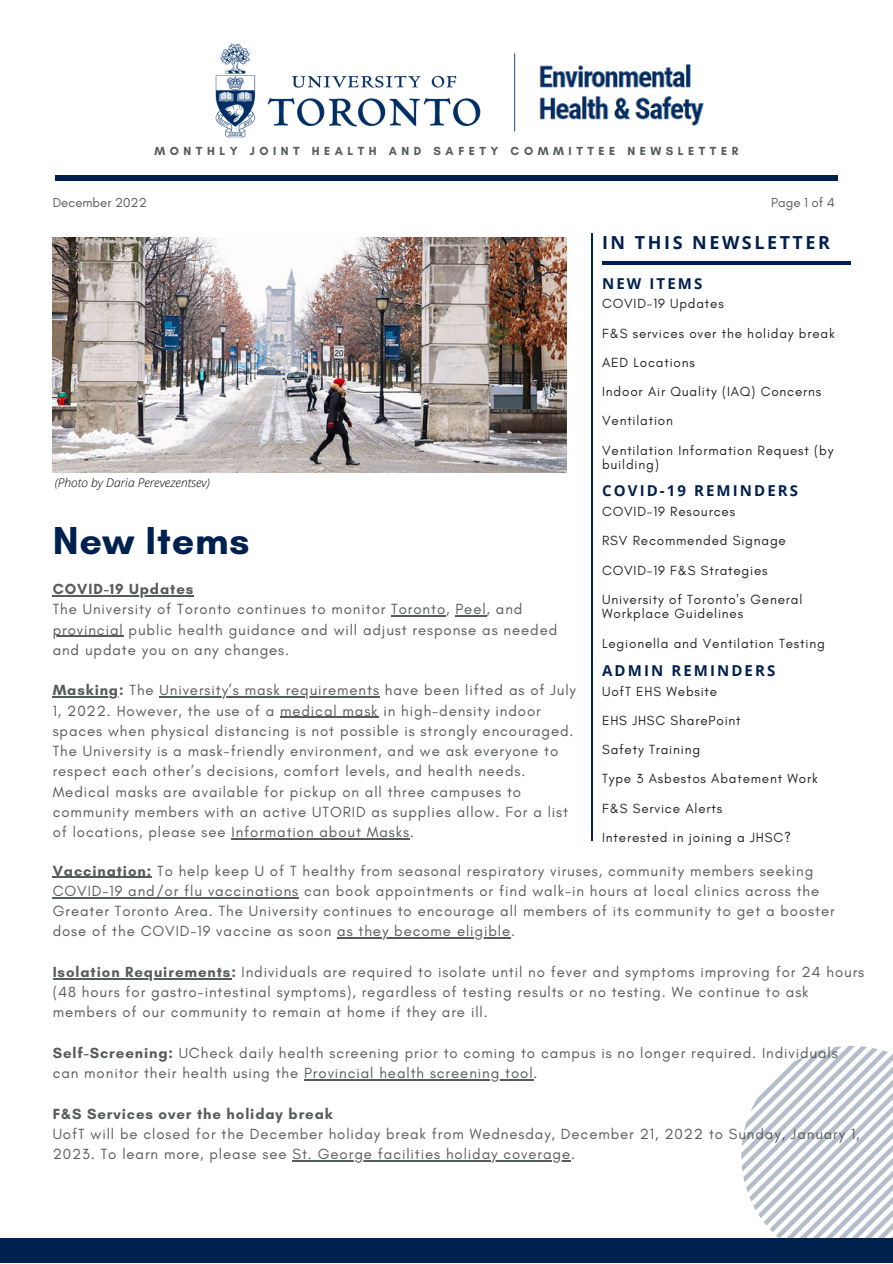
<style>
.page{position:relative;width:893px;height:1264px;background:#fff}
.page>*{position:absolute;margin:0;border:0;box-sizing:border-box;transform-origin:0 0}
.t1{font:700 39.6px "Glacial Indifference";letter-spacing:.02em;color:#00204e}
.t2{font:700 18px "Open Sans";letter-spacing:.14em;color:#00204e}
.t3{font:15px/20.2px "Glacial Indifference";letter-spacing:.06em;color:#565b5b}
.t4{font:700 15px "Glacial Indifference";letter-spacing:.06em;color:#565b5b}
.t5{font:700 15px "Open Sans";letter-spacing:.14em;color:#00204e}
.t6{font:13.5px/29.2px "Glacial Indifference";letter-spacing:.06em;color:#222}
.t7{font:13.2px "Glacial Indifference";color:#565b5b}
.t8{font:italic 300 12px "Open Sans";color:#000}
.t9{font:700 11.85px "Glacial Indifference";letter-spacing:.38em;color:#565b5b}
.s1{font-weight:700}
</style>
<div class="page">
<svg style="left:741px;top:1045px;width:151px;height:192px"></svg>
<div style="left:55px;top:175px;width:782px;height:6px;background:#00204e"></div>
<div style="left:0;top:1237px;width:892px;height:25px;background:#00204e"></div>
<hr style="left:602px;top:261px;width:248px;height:4px;background:#00204e">
<img style="left:539px;top:64px;width:165px;height:62px">
<img style="left:215px;top:43px;width:301px;height:95px">
<hr style="left:591px;top:234px;width:1px;height:607px;background:#00204e">
<img style="left:53px;top:237px;width:513px;height:235px">
<hr style="left:53px;top:595px;width:141px;height:1px;background:#565b5b">
<hr style="left:391px;top:615px;width:55px;height:1px;background:#565b5b">
<hr style="left:455px;top:615px;width:31px;height:1px;background:#565b5b">
<hr style="left:53px;top:635px;width:71px;height:2px;background:#565b5b">
<hr style="left:53px;top:696px;width:66px;height:1px;background:#565b5b">
<hr style="left:159px;top:696px;width:221px;height:1px;background:#565b5b">
<hr style="left:280px;top:716px;width:98px;height:1px;background:#565b5b">
<hr style="left:231px;top:838px;width:179px;height:1px;background:#565b5b">
<hr style="left:53px;top:876px;width:99px;height:1px;background:#565b5b">
<hr style="left:53px;top:897px;width:246px;height:1px;background:#565b5b">
<hr style="left:337px;top:937px;width:174px;height:1px;background:#565b5b">
<hr style="left:53px;top:977px;width:178px;height:2px;background:#565b5b">
<hr style="left:304px;top:1079px;width:229px;height:1px;background:#565b5b">
<hr style="left:292px;top:1160px;width:279px;height:1px;background:#565b5b">
<p class="t9" style="left:154px;top:144px;width:585px">MONTHLY JOINT HEALTH AND SAFETY COMMITTEE NEWSLETTER</p>
<p class="t7" style="left:53px;top:194px;width:96px">December 2022</p>
<p class="t7" style="left:771px;top:194px;width:65px">Page 1 of 4</p>
<p class="t2" style="left:602px;top:230px;width:229px">IN THIS NEWSLETTER</p>
<p class="t8" style="left:55px;top:474px;width:157px">(Photo by Daria Perevezentsev)</p>
<h1 class="t1" style="left:53px;top:517px;width:198px">New Items</h1>
<p class="t4" style="left:53px;top:580px;width:142px">COVID-19 Updates</p>
<p class="t3" style="left:53px;top:599px;width:506px">The University of Toronto continues to monitor Toronto, Peel, and provincial public health guidance and will adjust response as needed and update you on any changes.</p>
<p class="t3" style="left:53px;top:680px;width:524px"><span class="s1">Masking:</span> The University’s mask requirements have been lifted as of July 1, 2022. However, the use of a medical mask in high-density indoor spaces when physical distancing is not possible is strongly encouraged.<br>The University is a mask-friendly environment, and we ask everyone to respect each other’s decisions, comfort levels, and health needs.<br>Medical masks are available for pickup on all three campuses to community members with an active UTORID as supplies allow. For a list of locations, please see Information about Masks.</p>
<p class="t5" style="left:602px;top:273px;width:102px">NEW ITEMS</p>
<p class="t6" style="left:602px;top:289px;width:234px">COVID-19 Updates<br>F&amp;S services over the holiday break<br>AED Locations<br>Indoor Air Quality (IAQ) Concerns<br>Ventilation<br>Ventilation Information Request (by</p>
<p class="t6" style="left:602px;top:450px;width:58px">building)</p>
<p class="t6" style="left:602px;top:496px;width:202px">COVID-19 Resources<br>RSV Recommended Signage<br>COVID-19 F&amp;S Strategies<br>University of Toronto's General</p>
<p class="t6" style="left:602px;top:599px;width:224px">Workplace Guidelines<br>Legionella and Ventilation Testing</p>
<p class="t5" style="left:602px;top:480px;width:197px">COVID-19 REMINDERS</p>
<p class="t5" style="left:602px;top:659px;width:175px">ADMIN REMINDERS</p>
<p class="t6" style="left:602px;top:676px;width:217px">UofT EHS Website<br>EHS JHSC SharePoint<br>Safety Training<br>Type 3 Asbestos Abatement Work<br>F&amp;S Service Alerts<br>Interested in joining a JHSC?</p>
<p class="t3" style="left:53px;top:860px;width:783px"><span class="s1">Vaccination:</span> To help keep U of T healthy from seasonal respiratory viruses, community members seeking COVID-19 and/or flu vaccinations can book appointments or find walk-in hours at local clinics across the Greater Toronto Area. The University continues to encourage all members of its community to get a booster dose of the COVID-19 vaccine as soon as they become eligible.</p>
<p class="t3" style="left:53px;top:961px;width:813px"><span class="s1">Isolation Requirements:</span> Individuals are required to isolate until no fever and symptoms improving for 24 hours (48 hours for gastro-intestinal symptoms), regardless of testing results or no testing. We continue to ask members of our community to remain at home if they are ill.</p>
<p class="t3" style="left:53px;top:1042px;width:786px"><span class="s1">Self-Screening:</span> UCheck daily health screening prior to coming to campus is no longer required. Individuals can monitor their health using the Provincial health screening tool.</p>
<p class="t4" style="left:53px;top:1104px;width:281px">F&amp;S Services over the holiday break</p>
<p class="t3" style="left:53px;top:1123px;width:808px">UofT will be closed for the December holiday break from Wednesday, December 21, 2022 to Sunday, January 1,<br>2023. To learn more, please see St. George facilities holiday coverage.</p>
</div>
